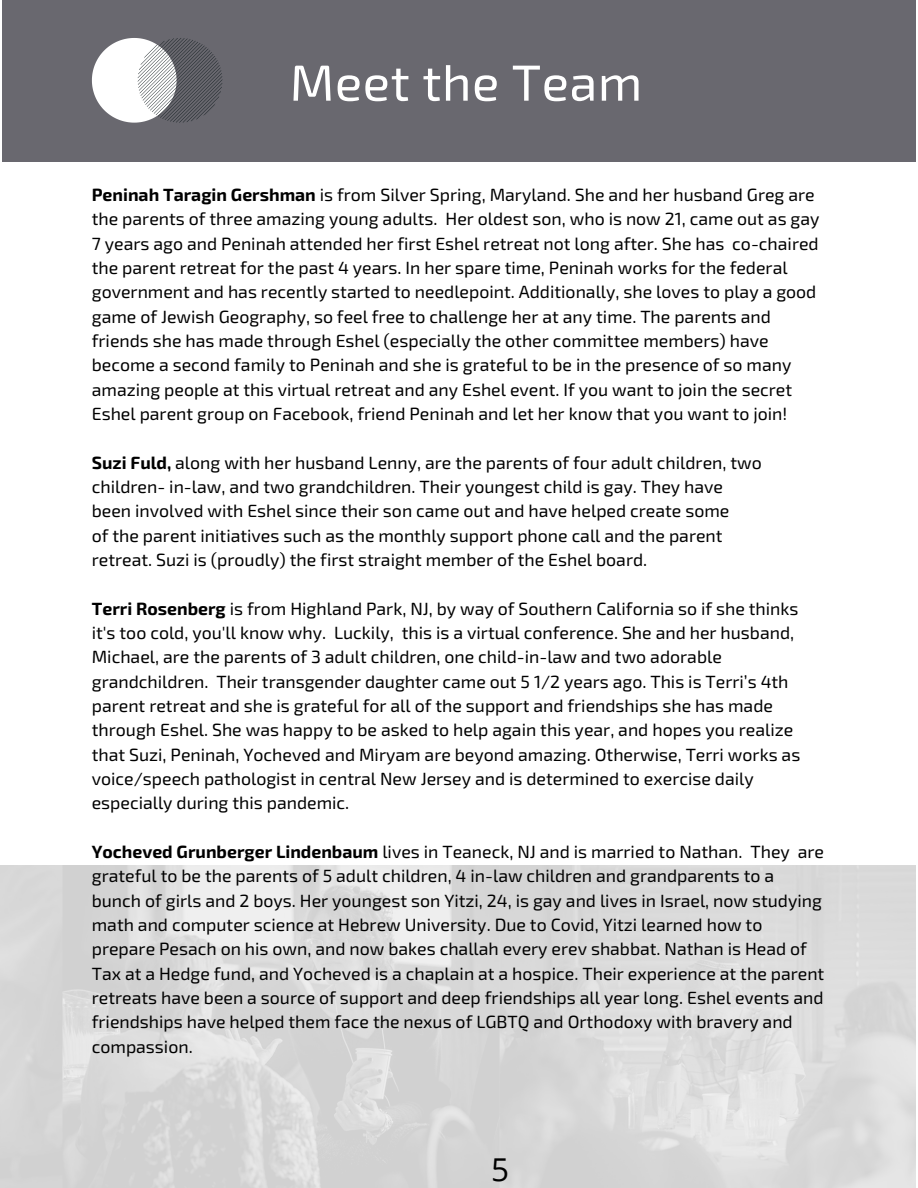
<style>
.page{position:relative;width:918px;height:1188px;background:#fff}
.page>*{position:absolute;margin:0;border:0;box-sizing:border-box;transform-origin:0 0}
.t1{font:50.85px "Exo 2";letter-spacing:.01em;color:#fff}
.t2{font:31.5px "Open Sans";color:#000}
.t3{font:17.7px/24.3px "Exo 2";color:#000}
.s1{font-weight:700}
</style>
<div class="page">
<div style="left:3px;top:0;width:913px;height:162px;background:#69686f"></div>
<svg style="left:92px;top:38px;width:130px;height:85px"></svg>
<img style="left:0;top:865px;width:916px;height:323px">
<h1 class="t1" style="left:290px;top:50px;width:354px">Meet the Team</h1>
<p class="t3" style="left:92px;top:182px;width:729px"><span class="s1">Peninah Taragin Gershman</span> is from Silver Spring, Maryland. She and her husband Greg are the parents of three amazing young adults. Her oldest son, who is now 21, came out as gay 7 years ago and Peninah attended her first Eshel retreat not long after. She has co-chaired the parent retreat for the past 4 years. In her spare time, Peninah works for the federal government and has recently started to needlepoint. Additionally, she loves to play a good game of Jewish Geography, so feel free to challenge her at any time. The parents and friends she has made through Eshel (especially the other committee members) have become a second family to Peninah and she is grateful to be in the presence of so many amazing people at this virtual retreat and any Eshel event. If you want to join the secret Eshel parent group on Facebook, friend Peninah and let her know that you want to join!</p>
<p class="t3" style="left:92px;top:449px;width:672px"><span class="s1">Suzi Fuld,</span> along with her husband Lenny, are the parents of four adult children, two children- in-law, and two grandchildren. Their youngest child is gay. They have been involved with Eshel since their son came out and have helped create some<br>of the parent initiatives such as the monthly support phone call and the parent retreat. Suzi is (proudly) the first straight member of the Eshel board.</p>
<p class="t3" style="left:92px;top:595px;width:710px"><span class="s1">Terri Rosenberg</span> is from Highland Park, NJ, by way of Southern California so if she thinks it's too cold, you'll know why. Luckily, this is a virtual conference. She and her husband, Michael, are the parents of 3 adult children, one child-in-law and two adorable grandchildren. Their transgender daughter came out 5 1/2 years ago. This is Terri’s 4th parent retreat and she is grateful for all of the support and friendships she has made through Eshel. She was happy to be asked to help again this year, and hopes you realize that Suzi, Peninah, Yocheved and Miryam are beyond amazing. Otherwise, Terri works as voice/speech pathologist in central New Jersey and is determined to exercise daily especially during this pandemic.</p>
<p class="t3" style="left:92px;top:839px;width:734px"><span class="s1">Yocheved Grunberger Lindenbaum</span> lives in Teaneck, NJ and is married to Nathan. They are grateful to be the parents of 5 adult children, 4 in-law children and grandparents to a bunch of girls and 2 boys. Her youngest son Yitzi, 24, is gay and lives in Israel, now studying math and computer science at Hebrew University. Due to Covid, Yitzi learned how to prepare Pesach on his own, and now bakes challah every erev shabbat. Nathan is Head of Tax at a Hedge fund, and Yocheved is a chaplain at a hospice. Their experience at the parent retreats have been a source of support and deep friendships all year long. Eshel events and friendships have helped them face the nexus of LGBTQ and Orthodoxy with bravery and compassion.</p>
<h2 class="t2" style="left:491px;top:1147px;width:19px">5</h2>
</div>
